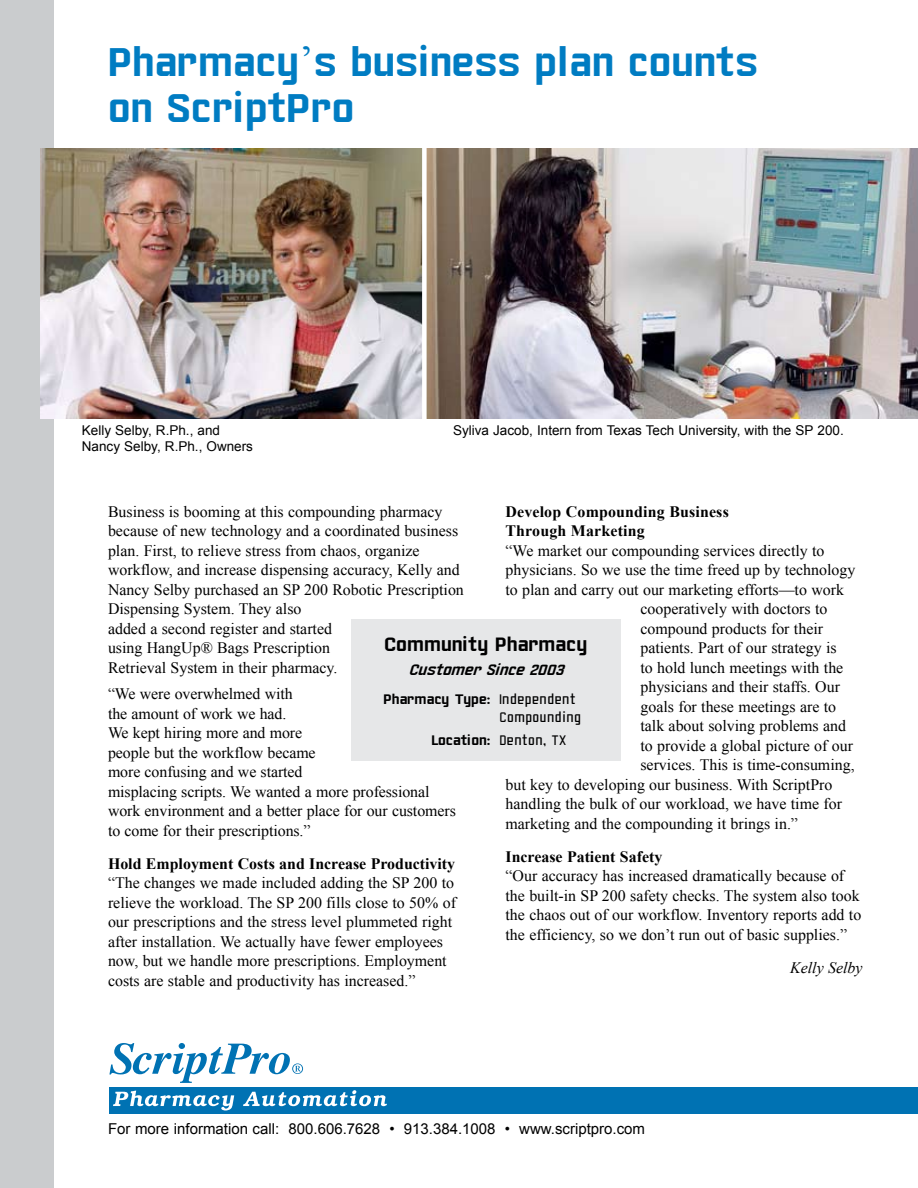
<style>
.page{position:relative;width:918px;height:1188px;background:#fff}
.page>*{position:absolute;margin:0;border:0;box-sizing:border-box;transform-origin:0 0}
.t1{font:700 43.5px/45px "Yearling";color:#007cc2}
.t2{font:700 21px "Yearling";color:#000}
.t3{font:italic 700 16.5px "Yearling";color:#000}
.t4{font:15.9px/19.5px "Times New Roman";color:#000}
.t5{font:700 15.9px/19.5px "Times New Roman";color:#000}
.t6{font:italic 15.9px "Times New Roman";color:#000}
.t7{font:15px "Arial";color:#000}
.t8{font:15px/18px "Yearling";color:#000}
.t9{font:700 15px "Yearling";color:#000}
.t10{font:13.5px/16.2px "Arial";color:#000}
.s1{font-family:"Times New Roman";font-weight:400}
.s2{font-weight:700}
.s3{font-weight:400}
</style>
<div class="page">
<svg style="left:109px;top:1043px;width:194px;height:40px"></svg>
<div style="left:109px;top:1087px;width:809px;height:26px;background:#0072b3"></div>
<svg style="left:113px;top:1091px;width:121px;height:20px"></svg>
<svg style="left:243px;top:1090px;width:144px;height:16px"></svg>
<img style="left:54px;top:148px;width:864px;height:270px">
<div style="left:351px;top:619px;width:270px;height:142px;background:#e6e7e8"></div>
<div style="left:0;top:0;width:54px;height:1188px;background:#caccce"></div>
<div style="left:422px;top:140px;width:5px;height:290px;background:#fff"></div>
<h1 class="t1" style="left:108px;top:40px;width:652px">Pharmacy<span class="s1">’</span>s business plan counts on ScriptPro</h1>
<p class="t10" style="left:82px;top:422px;width:173px">Kelly Selby, R.Ph., and<br>Nancy Selby, R.Ph., Owners</p>
<p class="t10" style="left:453px;top:422px;width:392px">Syliva Jacob, Intern from Texas Tech University, with the SP 200.</p>
<p class="t5" style="left:506px;top:501px;width:225px">Develop Compounding Business<br>Through Marketing</p>
<p class="t4" style="left:506px;top:540px;width:321px">“We market our compounding services directly to</p>
<p class="t4" style="left:506px;top:560px;width:351px">physicians. So we use the time freed up by technology</p>
<p class="t4" style="left:506px;top:579px;width:340px">to plan and carry out our marketing efforts—to work</p>
<p class="t4" style="left:640px;top:599px;width:189px">cooperatively with doctors to</p>
<p class="t4" style="left:640px;top:618px;width:184px">compound products for their</p>
<p class="t4" style="left:640px;top:638px;width:198px">patients. Part of our strategy is</p>
<p class="t4" style="left:640px;top:657px;width:204px">to hold lunch meetings with the</p>
<p class="t4" style="left:640px;top:677px;width:201px">physicians and their staffs. Our</p>
<p class="t4" style="left:640px;top:696px;width:197px">goals for these meetings are to</p>
<p class="t4" style="left:640px;top:716px;width:207px">talk about solving problems and</p>
<p class="t4" style="left:640px;top:735px;width:214px">to provide a global picture of our</p>
<p class="t4" style="left:640px;top:755px;width:216px">services. This is time-consuming,</p>
<p class="t4" style="left:506px;top:774px;width:328px">but key to developing our business. With ScriptPro</p>
<p class="t4" style="left:506px;top:794px;width:338px">handling the bulk of our workload, we have time for</p>
<p class="t4" style="left:506px;top:813px;width:294px">marketing and the compounding it brings in.”</p>
<p class="t5" style="left:506px;top:846px;width:158px">Increase Patient Safety</p>
<p class="t4" style="left:506px;top:866px;width:357px">“Our accuracy has increased dramatically because of the built-in SP 200 safety checks. The system also took the chaos out of our workflow. Inventory reports add to the efficiency, so we don’t run out of basic supplies.”</p>
<p class="t6" style="left:790px;top:956px;width:74px">Kelly Selby</p>
<p class="t4" style="left:108px;top:502px;width:357px">Business is booming at this compounding pharmacy because of new technology and a coordinated business plan. First, to relieve stress from chaos, organize workflow, and increase dispensing accuracy, Kelly and Nancy Selby purchased an SP 200 Robotic Prescription Dispensing System. They also<br>added a second register and started<br>using HangUp® Bags Prescription<br>Retrieval System in their pharmacy.</p>
<p class="t4" style="left:108px;top:684px;width:349px">“We were overwhelmed with<br>the amount of work we had.<br>We kept hiring more and more<br>people but the workflow became<br>more confusing and we started<br>misplacing scripts. We wanted a more professional work environment and a better place for our customers to come for their prescriptions.”</p>
<p class="t5" style="left:108px;top:853px;width:349px">Hold Employment Costs and Increase Productivity</p>
<p class="t4" style="left:108px;top:873px;width:349px">“The changes we made included adding the SP 200 to relieve the workload. The SP 200 fills close to 50% of our prescriptions and the stress level plummeted right after installation. We actually have fewer employees now, but we handle more prescriptions. Employment costs are stable and productivity has increased.”</p>
<h2 class="t2" style="left:385px;top:633px;width:204px">Community Pharmacy</h2>
<p class="t3" style="left:409px;top:661px;width:156px">Customer Since 2003</p>
<p class="t8" style="left:499px;top:691px;width:83px;text-indent:-116px"><span class="s2">Pharmacy Type:</span> Independent<br>Compounding</p>
<p class="t9" style="left:431px;top:732px;width:136px">Location: <span class="s3">Denton, TX</span></p>
<p class="t7" style="left:108px;top:1119px;width:539px">For more information call: 800.606.7628 • 913.384.1008 • www.scriptpro.com</p>
</div>
